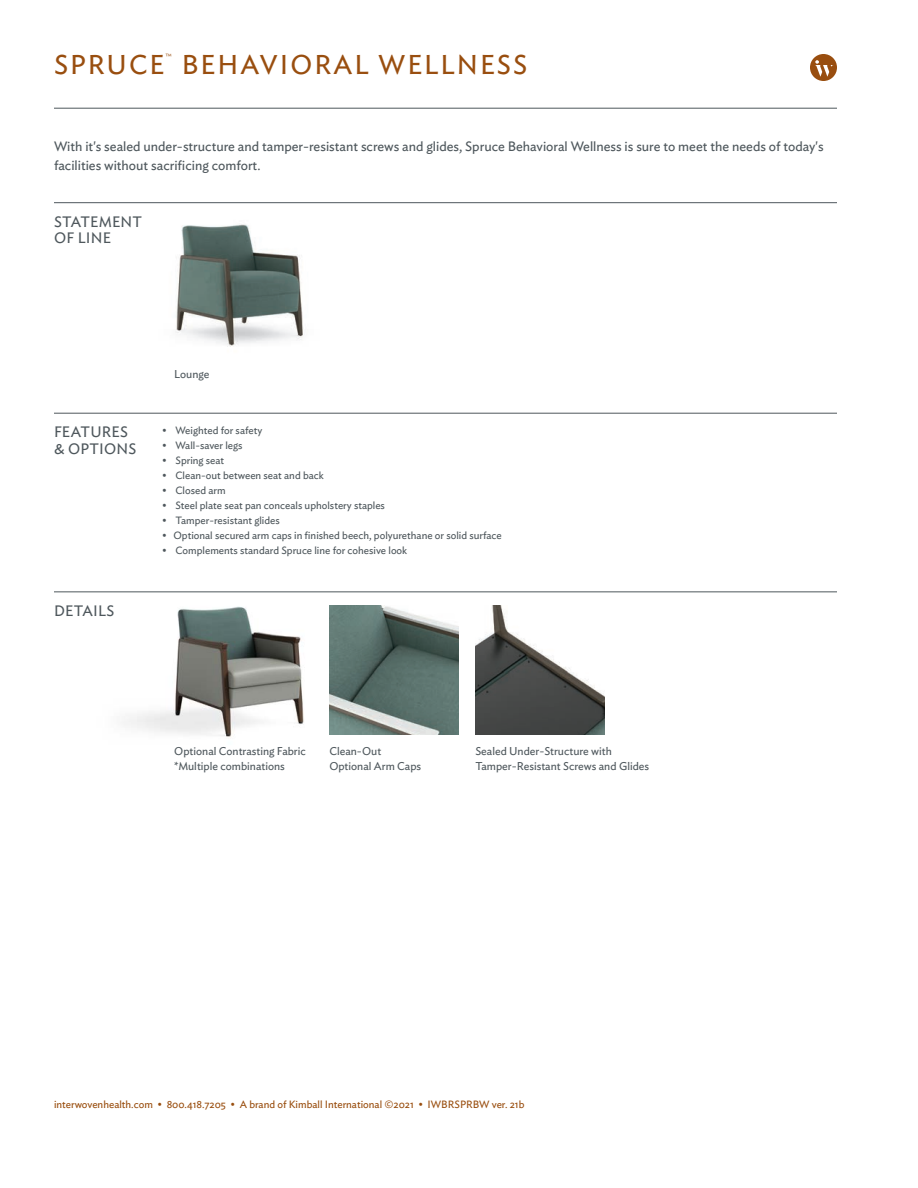
<style>
.page{position:relative;width:918px;height:1188px;background:#fff}
.page>*{position:absolute;margin:0;border:0;box-sizing:border-box;transform-origin:0 0}
.Cover_Back_Subhead{font:27px "Ideal Sans";letter-spacing:.075em;color:#994e0f}
.Details__Headline__8{font:15px "Ideal Sans";letter-spacing:.01em;color:#4e575c}
.Details__Text__5_9_7{font:13.5px/19.2px "Ideal Sans";color:#4e575c}
.Back_Cover__Details{font:11.25px/15px "Ideal Sans";color:#4e575c}
.Back_Cover__Bullet_L{font:10.5px "Ideal Sans";color:#4e575c}
.Back_Cover__Footer{font:10.5px "Ideal Sans";color:#994e0f}
.Cover{font:300 7.5px "Ideal Sans";color:#994e0f}
</style>
<div class="page">
<div style="left:810px;top:54px;width:27px;height:27px;background:#994e0f;border-radius:50%"></div>
<svg style="left:815px;top:60px;width:19px;height:17px"></svg>
<img style="left:175px;top:224px;width:128px;height:123px">
<img style="left:123px;top:606px;width:181px;height:131px">
<img style="left:475px;top:605px;width:130px;height:130px">
<img style="left:329px;top:605px;width:130px;height:130px">
<hr style="left:54px;top:108px;width:783px;height:1px;background:#4e575c">
<hr style="left:54px;top:202px;width:783px;height:1px;background:#4e575c">
<hr style="left:54px;top:413px;width:783px;height:1px;background:#4e575c">
<hr style="left:54px;top:592px;width:783px;height:1px;background:#4e575c">
<p class="Cover" style="left:166px;top:51px;width:8px">™</p>
<p class="Cover_Back_Subhead" style="left:54px;top:44px;width:475px">SPRUCE BEHAVIORAL WELLNESS</p>
<p class="Details__Text__5_9_7" style="left:54px;top:136px;width:771px">With it's sealed under-structure and tamper-resistant screws and glides, Spruce Behavioral Wellness is sure to meet the needs of today's facilities without sacrificing comfort.</p>
<p class="Details__Headline__8" style="left:54px;top:210px;width:90px">STATEMENT</p>
<p class="Details__Headline__8" style="left:54px;top:227px;width:58px">OF LINE</p>
<p class="Details__Headline__8" style="left:54px;top:421px;width:76px">FEATURES</p>
<p class="Details__Headline__8" style="left:54px;top:437px;width:84px">&amp; OPTIONS</p>
<p class="Details__Headline__8" style="left:54px;top:599px;width:62px">DETAILS</p>
<p class="Back_Cover__Details" style="left:174px;top:366px;width:37px">Lounge</p>
<p class="Back_Cover__Bullet_L" style="left:162px;top:422px;width:102px">• Weighted for safety</p>
<p class="Back_Cover__Bullet_L" style="left:162px;top:437px;width:82px">• Wall-saver legs</p>
<p class="Back_Cover__Bullet_L" style="left:162px;top:452px;width:64px">• Spring seat</p>
<p class="Back_Cover__Bullet_L" style="left:162px;top:467px;width:163px">• Clean-out between seat and back</p>
<p class="Back_Cover__Bullet_L" style="left:162px;top:482px;width:65px">• Closed arm</p>
<p class="Back_Cover__Bullet_L" style="left:162px;top:497px;width:225px">• Steel plate seat pan conceals upholstery staples</p>
<p class="Back_Cover__Bullet_L" style="left:162px;top:512px;width:119px">• Tamper-resistant glides</p>
<p class="Back_Cover__Bullet_L" style="left:162px;top:527px;width:341px">• Optional secured arm caps in finished beech, polyurethane or solid surface</p>
<p class="Back_Cover__Bullet_L" style="left:162px;top:542px;width:247px">• Complements standard Spruce line for cohesive look</p>
<p class="Back_Cover__Details" style="left:174px;top:743px;width:133px">Optional Contrasting Fabric *Multiple combinations</p>
<p class="Back_Cover__Details" style="left:329px;top:743px;width:53px">Clean-Out</p>
<p class="Back_Cover__Details" style="left:329px;top:758px;width:93px">Optional Arm Caps</p>
<p class="Back_Cover__Details" style="left:475px;top:743px;width:175px">Sealed Under-Structure with<br>Tamper-Resistant Screws and Glides</p>
<p class="Back_Cover__Footer" style="left:54px;top:1096px;width:472px">interwovenhealth.com • 800.418.7205 • A brand of Kimball International ©2021 • IWBRSPRBW ver. 21b</p>
</div>
